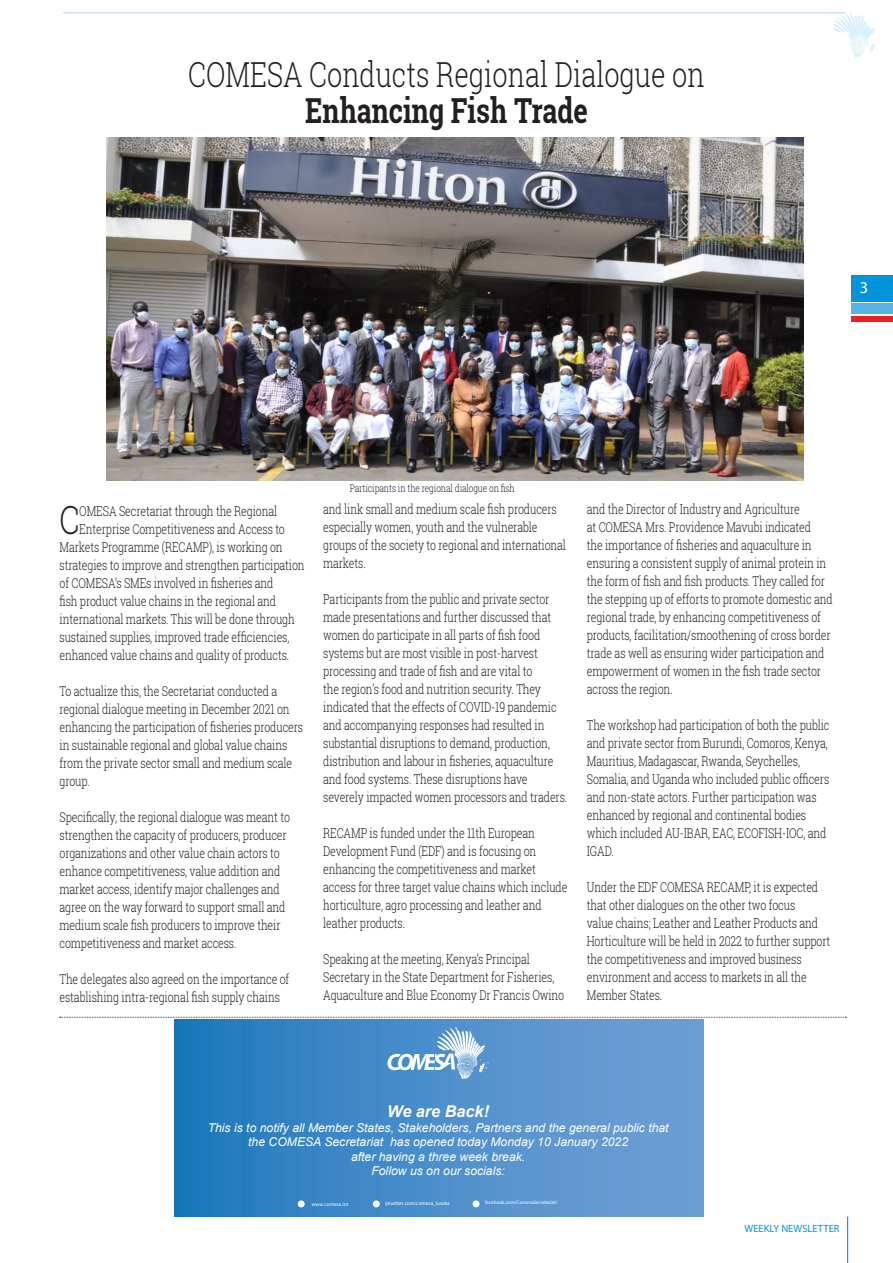
<style>
.page{position:relative;width:893px;height:1263px;background:#fff}
.page>*{position:absolute;margin:0;border:0;box-sizing:border-box;transform-origin:0 0}
.t1{font:300 38.85px "Roboto Slab";color:#231f20;scale:.78 1}
.t2{font:300 34.5px "Roboto Slab";color:#231f20;scale:.78 1}
.t3{font:700 34.5px "Roboto Slab";color:#231f20;scale:.78 1}
.t4{font:16.5px "Myriad Pro";color:#fff}
.t5{font:italic 700 16.2px "Arial";color:#fff}
.t6{font:300 13.5px/18px "Roboto Slab";letter-spacing:-.01em;color:#231f20;scale:.78 1}
.t7{font:italic 12.15px/14.7px "Arial";color:#fff;text-align:center}
.t8{font:300 10.5px "Roboto Slab";letter-spacing:-.01em;color:#231f20;scale:.78 1}
.t9{font:10.5px "Myriad Pro";color:#0095d9}
.t10{font:5.25px "Myriad Pro";color:#fff}
.t11{font:5.1px "Myriad Pro";color:#fff}
</style>
<div class="page">
<hr style="left:63px;top:13px;width:782px;height:1px;background:#0095d9">
<div style="left:851px;top:275px;width:42px;height:26px;background:#0095d9"></div>
<div style="left:851px;top:304px;width:42px;height:10px;background:#54b4e5"></div>
<div style="left:851px;top:316px;width:42px;height:5px;background:#ee1d23"></div>
<hr style="left:847px;top:1216px;width:1px;height:47px;background:#0095d9">
<svg style="left:833px;top:12px;width:45px;height:45px"></svg>
<img style="left:106px;top:138px;width:698px;height:342px">
<div style="left:174px;top:1020px;width:529px;height:197px;background:linear-gradient(to right,#1e79bc,#75a2d7)"></div>
<svg style="left:387px;top:1027px;width:102px;height:52px"></svg>
<div style="left:298px;top:1200px;width:7px;height:7px;background:#fff;border-radius:50%"></div>
<div style="left:373px;top:1200px;width:7px;height:7px;background:#fff;border-radius:50%"></div>
<div style="left:473px;top:1200px;width:6px;height:7px;background:#fff;border-radius:50%"></div>
<svg style="left:60px;top:1017px;width:786px;height:4px"></svg>
<p class="t2" style="left:188px;top:51px;width:664px">COMESA Conducts Regional Dialogue on</p>
<p class="t3" style="left:305px;top:87px;width:364px">Enhancing Fish Trade</p>
<p class="t4" style="left:860px;top:277px;width:10px">3</p>
<p class="t1" style="left:60px;top:493px;width:27px">C</p>
<p class="t6" style="left:79px;top:501px;width:255px">OMESA Secretariat through the Regional</p>
<p class="t6" style="left:79px;top:519px;width:265px">Enterprise Competitiveness and Access to</p>
<p class="t6" style="left:60px;top:537px;width:288px">Markets Programme (RECAMP), is working on</p>
<p class="t6" style="left:60px;top:555px;width:316px">strategies to improve and strengthen participation</p>
<p class="t6" style="left:60px;top:573px;width:276px">of COMESA’s SMEs involved in fisheries and</p>
<p class="t6" style="left:60px;top:591px;width:279px">fish product value chains in the regional and</p>
<p class="t6" style="left:60px;top:609px;width:303px">international markets. This will be done through</p>
<p class="t6" style="left:60px;top:627px;width:296px">sustained supplies, improved trade efficiencies,</p>
<p class="t6" style="left:60px;top:645px;width:296px">enhanced value chains and quality of products.</p>
<p class="t6" style="left:60px;top:681px;width:314px">To actualize this, the Secretariat conducted a regional dialogue meeting in December 2021 on enhancing the participation of fisheries producers in sustainable regional and global value chains from the private sector small and medium scale group.</p>
<p class="t6" style="left:60px;top:807px;width:297px">Specifically, the regional dialogue was meant to strengthen the capacity of producers, producer organizations and other value chain actors to enhance competitiveness, value addition and market access, identify major challenges and agree on the way forward to support small and medium scale fish producers to improve their competitiveness and market access.</p>
<p class="t6" style="left:60px;top:969px;width:296px">The delegates also agreed on the importance of establishing intra-regional fish supply chains</p>
<p class="t8" style="left:350px;top:481px;width:213px">Participants in the regional dialogue on fish</p>
<p class="t6" style="left:323px;top:500px;width:313px">and link small and medium scale fish producers especially women, youth and the vulnerable groups of the society to regional and international markets.</p>
<p class="t6" style="left:323px;top:590px;width:315px">Participants from the public and private sector made presentations and further discussed that women do participate in all parts of fish food systems but are most visible in post-harvest processing and trade of fish and are vital to<br>the region’s food and nutrition security. They indicated that the effects of COVID-19 pandemic and accompanying responses had resulted in substantial disruptions to demand, production, distribution and labour in fisheries, aquaculture and food systems. These disruptions have severely impacted women processors and traders.</p>
<p class="t6" style="left:323px;top:824px;width:315px">RECAMP is funded under the 11th European Development Fund (EDF) and is focusing on enhancing the competitiveness and market access for three target value chains which include horticulture, agro processing and leather and leather products.</p>
<p class="t6" style="left:323px;top:950px;width:311px">Speaking at the meeting, Kenya’s Principal<br>Secretary in the State Department for Fisheries,<br>Aquaculture and Blue Economy Dr Francis Owino</p>
<p class="t6" style="left:587px;top:500px;width:317px">and the Director of Industry and Agriculture<br>at COMESA Mrs. Providence Mavubi indicated<br>the importance of fisheries and aquaculture in ensuring a consistent supply of animal protein in the form of fish and fish products. They called for the stepping up of efforts to promote domestic and regional trade, by enhancing competitiveness of products, facilitation/smoothening of cross border trade as well as ensuring wider participation and empowerment of women in the fish trade sector across the region.</p>
<p class="t6" style="left:587px;top:716px;width:313px">The workshop had participation of both the public and private sector from Burundi, Comoros, Kenya, Mauritius, Madagascar, Rwanda, Seychelles, Somalia, and Uganda who included public officers and non-state actors. Further participation was enhanced by regional and continental bodies which included AU-IBAR, EAC, ECOFISH-IOC, and IGAD.</p>
<p class="t6" style="left:587px;top:878px;width:314px">Under the EDF COMESA RECAMP, it is expected that other dialogues on the other two focus<br>value chains; Leather and Leather Products and Horticulture will be held in 2022 to further support the competitiveness and improved business environment and access to markets in all the Member States.</p>
<p class="t5" style="left:387px;top:1101px;width:103px">We are Back!</p>
<p class="t7" style="left:208px;top:1120px;width:462px">This is to notify all Member States, Stakeholders, Partners and the general public that the COMESA Secretariat has opened today Monday 10 January 2022<br>after having a three week break.<br>Follow us on our socials:</p>
<p class="t10" style="left:312px;top:1201px;width:38px">www.comesa.int</p>
<p class="t10" style="left:385px;top:1200px;width:66px">@twitter.com/comesa_lusaka</p>
<p class="t11" style="left:485px;top:1199px;width:74px">facebook.com/ComesaSecretariat/</p>
<p class="t9" style="left:744px;top:1222px;width:97px">WEEKLY NEWSLETTER</p>
</div>
